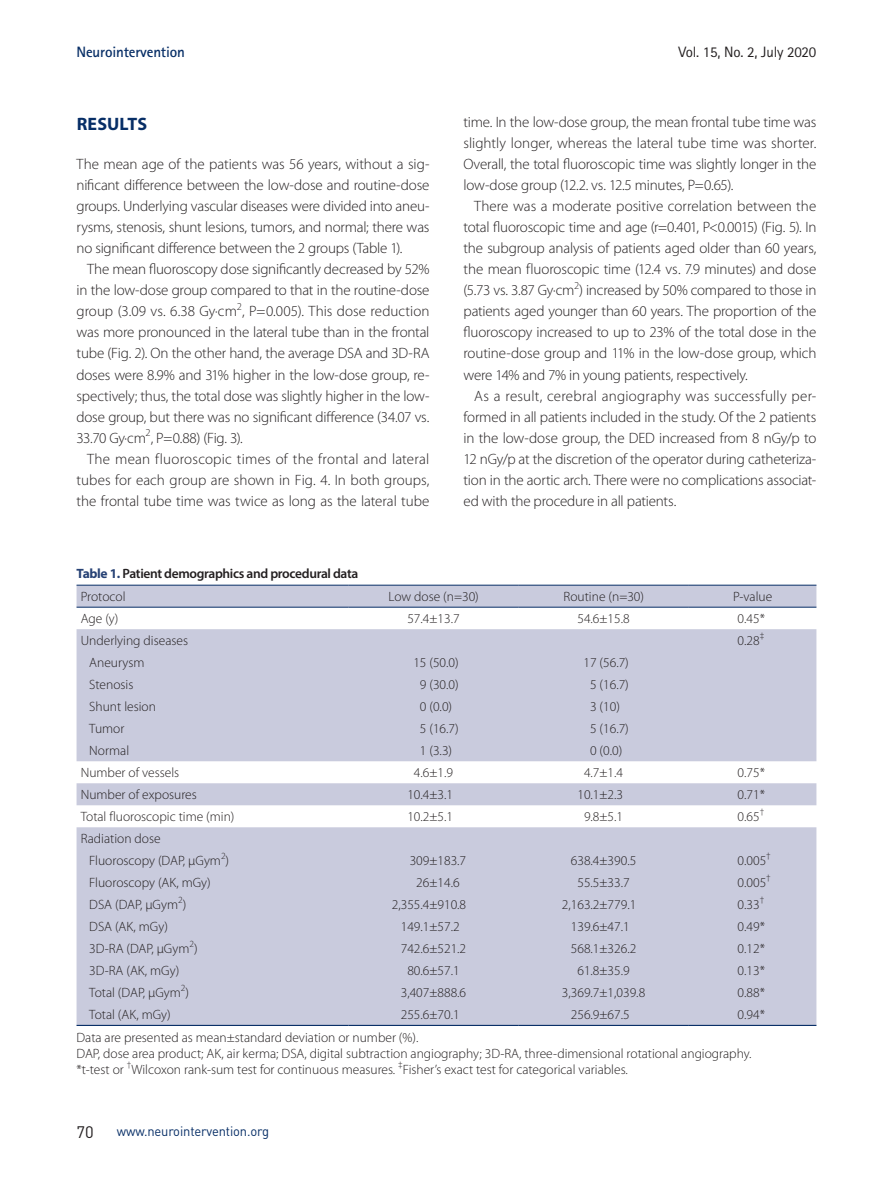
<style>
.page{position:relative;width:893px;height:1191px;background:#fff}
.page>*{position:absolute;margin:0;border:0;box-sizing:border-box;transform-origin:0 0}
.t1{font:700 18px "Myriad Pro";letter-spacing:.01em;color:#072e66}
.t2{font:16.5px "DIN Pro";color:#231f20}
.t3{font:300 15px/21px "Myriad Pro";letter-spacing:-.015em;color:#231f20;text-align:justify}
.t4{font:15px "Rotis Sans Serif Std";letter-spacing:-.01em;color:#231f20}
.t5{font:700 15px "Rotis Sans Serif Std";letter-spacing:-.01em;color:#072e66}
.t6{font:300 13.5px/16.2px "Myriad Pro";color:#231f20}
.t7{font:600 13.5px/22.4px "Myriad Pro";letter-spacing:-.025em;color:#231f20}
.t8{font:13.5px "DIN Pro";letter-spacing:-.01em;color:#072e66;scale:.96 1}
.s1{font-weight:700;color:#274275}
.s2{font-weight:300}
</style>
<div class="page">
<svg style="left:77px;top:586px;width:739px;height:438px;background:#d0d2e1"></svg>
<hr style="left:77px;top:585px;width:272px;height:1px;background:#072e66">
<hr style="left:349px;top:585px;width:170px;height:1px;background:#072e66">
<hr style="left:519px;top:585px;width:170px;height:1px;background:#072e66">
<hr style="left:689px;top:585px;width:127px;height:1px;background:#072e66">
<hr style="left:77px;top:607px;width:272px;height:1px;background:#072e66">
<hr style="left:349px;top:607px;width:170px;height:1px;background:#072e66">
<hr style="left:519px;top:607px;width:170px;height:1px;background:#072e66">
<hr style="left:689px;top:607px;width:127px;height:1px;background:#072e66">
<hr style="left:77px;top:1024px;width:272px;height:2px;background:#072e66">
<hr style="left:349px;top:1024px;width:170px;height:2px;background:#072e66">
<hr style="left:519px;top:1024px;width:170px;height:2px;background:#072e66">
<hr style="left:689px;top:1024px;width:127px;height:2px;background:#072e66">
<p class="t5" style="left:77px;top:43px;width:110px">neurointervention</p>
<p class="t4" style="left:679px;top:43px;width:139px">Vol. 15, No. 2, July 2020</p>
<p class="t1" style="left:77px;top:112px;width:72px">RESULTS</p>
<p class="t3" style="left:77px;top:154px;width:354px">The mean age of the patients was 56 years, without a sig&shy;nificant difference between the low-dose and routine-dose groups. Underlying vascular diseases were divided into aneu&shy;rysms, stenosis, shunt lesions, tumors, and normal; there was no significant difference between the 2 groups (Table 1).</p>
<p class="t3" style="left:77px;top:259px;width:354px;text-indent:11px">The mean fluoroscopy dose significantly decreased by 52% in the low-dose group compared to that in the routine-dose group (3.09 vs. 6.38 Gy·cm<sup>2</sup>, P=0.005). This dose reduction was more pronounced in the lateral tube than in the frontal tube (Fig. 2). On the other hand, the average DSA and 3D-RA doses were 8.9% and 31% higher in the low-dose group, re&shy;spectively; thus, the total dose was slightly higher in the low&shy;dose group, but there was no significant difference (34.07 vs.<br>33.70 Gy·cm<sup>2</sup>, P=0.88) (Fig. 3).</p>
<p class="t3" style="left:77px;top:448px;width:354px;text-indent:11px">The mean fluoroscopic times of the frontal and lateral tubes for each group are shown in Fig. 4. In both groups, the frontal tube time was twice as long as the lateral tube</p>
<p class="t3" style="left:463px;top:112px;width:354px">time. In the low-dose group, the mean frontal tube time was slightly longer, whereas the lateral tube time was shorter.<br>Overall, the total fluoroscopic time was slightly longer in the low-dose group (12.2. vs. 12.5 minutes, P=0.65).</p>
<p class="t3" style="left:463px;top:196px;width:354px;text-indent:11px">There was a moderate positive correlation between the total fluoroscopic time and age (r=0.401, P&lt;0.0015) (Fig. 5). In the subgroup analysis of patients aged older than 60 years, the mean fluoroscopic time (12.4 vs. 7.9 minutes) and dose (5.73 vs. 3.87 Gy·cm<sup>2</sup>) increased by 50% compared to those in patients aged younger than 60 years. The proportion of the fluoroscopy increased to up to 23% of the total dose in the routine-dose group and 11% in the low-dose group, which were 14% and 7% in young patients, respectively.</p>
<p class="t3" style="left:463px;top:385px;width:354px;text-indent:11px">As a result, cerebral angiography was successfully per&shy;formed in all patients included in the study. Of the 2 patients in the low-dose group, the DED increased from 8 nGy/p to 12 nGy/p at the discretion of the operator during catheteriza&shy;tion in the aortic arch. There were no complications associat&shy;ed with the procedure in all patients.</p>
<p class="t7" style="left:81px;top:562px;width:279px;text-indent:-4px"><span class="s1">Table 1.</span> Patient demographics and procedural data<br><span class="s2">Protocol</span></p>
<p class="t6" style="left:389px;top:588px;width:92px">Low dose (n=30)</p>
<p class="t6" style="left:563px;top:588px;width:82px">Routine (n=30)</p>
<p class="t6" style="left:733px;top:588px;width:41px">P-value</p>
<p class="t6" style="left:81px;top:610px;width:39px">Age (y)</p>
<p class="t6" style="left:407px;top:610px;width:54px">57.4±13.7</p>
<p class="t6" style="left:577px;top:610px;width:54px">54.6±15.8</p>
<p class="t6" style="left:738px;top:610px;width:29px">0.45*</p>
<p class="t6" style="left:81px;top:632px;width:109px">Underlying diseases</p>
<p class="t6" style="left:738px;top:632px;width:28px">0.28<sup>‡</sup></p>
<p class="t6" style="left:89px;top:654px;width:57px">Aneurysm</p>
<p class="t6" style="left:413px;top:654px;width:47px">15 (50.0)</p>
<p class="t6" style="left:583px;top:654px;width:47px">17 (56.7)</p>
<p class="t6" style="left:89px;top:676px;width:46px">Stenosis</p>
<p class="t6" style="left:420px;top:676px;width:40px">9 (30.0)</p>
<p class="t6" style="left:590px;top:676px;width:40px">5 (16.7)</p>
<p class="t6" style="left:89px;top:698px;width:68px">Shunt lesion</p>
<p class="t6" style="left:420px;top:698px;width:34px">0 (0.0)</p>
<p class="t6" style="left:590px;top:698px;width:31px">3 (10)</p>
<p class="t6" style="left:89px;top:720px;width:37px">Tumor</p>
<p class="t6" style="left:420px;top:720px;width:40px">5 (16.7)</p>
<p class="t6" style="left:590px;top:720px;width:40px">5 (16.7)</p>
<p class="t6" style="left:89px;top:742px;width:41px">Normal</p>
<p class="t6" style="left:420px;top:742px;width:34px">1 (3.3)</p>
<p class="t6" style="left:590px;top:742px;width:34px">0 (0.0)</p>
<p class="t6" style="left:81px;top:764px;width:100px">Number of vessels</p>
<p class="t6" style="left:414px;top:764px;width:41px">4.6±1.9</p>
<p class="t6" style="left:584px;top:764px;width:41px">4.7±1.4</p>
<p class="t6" style="left:738px;top:764px;width:29px">0.75*</p>
<p class="t6" style="left:81px;top:786px;width:118px">Number of exposures</p>
<p class="t6" style="left:407px;top:786px;width:47px">10.4±3.1</p>
<p class="t6" style="left:577px;top:786px;width:47px">10.1±2.3</p>
<p class="t6" style="left:738px;top:786px;width:29px">0.71*</p>
<p class="t6" style="left:81px;top:808px;width:155px">Total fluoroscopic time (min)</p>
<p class="t6" style="left:407px;top:808px;width:47px">10.2±5.1</p>
<p class="t6" style="left:584px;top:808px;width:41px">9.8±5.1</p>
<p class="t6" style="left:738px;top:808px;width:28px">0.65<sup>†</sup></p>
<p class="t6" style="left:89px;top:827px;width:141px;line-height:22px;text-indent:-9px">Radiation dose<br>Fluoroscopy (DAP, μGym<sup>2</sup>)</p>
<p class="t6" style="left:410px;top:852px;width:58px">309±183.7</p>
<p class="t6" style="left:571px;top:852px;width:67px">638.4±390.5</p>
<p class="t6" style="left:738px;top:852px;width:35px">0.005<sup>†</sup></p>
<p class="t6" style="left:89px;top:874px;width:123px">Fluoroscopy (AK, mGy)</p>
<p class="t6" style="left:416px;top:874px;width:45px">26±14.6</p>
<p class="t6" style="left:577px;top:874px;width:54px">55.5±33.7</p>
<p class="t6" style="left:738px;top:874px;width:35px">0.005<sup>†</sup></p>
<p class="t6" style="left:89px;top:896px;width:98px">DSA (DAP, μGym<sup>2</sup>)</p>
<p class="t6" style="left:392px;top:896px;width:76px">2,355.4±910.8</p>
<p class="t6" style="left:562px;top:896px;width:76px">2,163.2±779.1</p>
<p class="t6" style="left:738px;top:896px;width:28px">0.33<sup>†</sup></p>
<p class="t6" style="left:89px;top:918px;width:80px">DSA (AK, mGy)</p>
<p class="t6" style="left:401px;top:918px;width:60px">149.1±57.2</p>
<p class="t6" style="left:571px;top:918px;width:60px">139.6±47.1</p>
<p class="t6" style="left:738px;top:918px;width:29px">0.49*</p>
<p class="t6" style="left:89px;top:940px;width:110px">3D-RA (DAP, μGym<sup>2</sup>)</p>
<p class="t6" style="left:401px;top:940px;width:67px">742.6±521.2</p>
<p class="t6" style="left:571px;top:940px;width:67px">568.1±326.2</p>
<p class="t6" style="left:738px;top:940px;width:29px">0.12*</p>
<p class="t6" style="left:89px;top:962px;width:92px">3D-RA (AK, mGy)</p>
<p class="t6" style="left:407px;top:962px;width:54px">80.6±57.1</p>
<p class="t6" style="left:577px;top:962px;width:54px">61.8±35.9</p>
<p class="t6" style="left:738px;top:962px;width:29px">0.13*</p>
<p class="t6" style="left:89px;top:984px;width:101px">Total (DAP, μGym<sup>2</sup>)</p>
<p class="t6" style="left:401px;top:984px;width:67px">3,407±888.6</p>
<p class="t6" style="left:562px;top:984px;width:85px">3,369.7±1,039.8</p>
<p class="t6" style="left:738px;top:984px;width:29px">0.88*</p>
<p class="t6" style="left:89px;top:1006px;width:83px">Total (AK, mGy)</p>
<p class="t6" style="left:401px;top:1006px;width:60px">255.6±70.1</p>
<p class="t6" style="left:571px;top:1006px;width:60px">256.9±67.5</p>
<p class="t6" style="left:738px;top:1006px;width:29px">0.94*</p>
<p class="t6" style="left:77px;top:1029px;width:677px">Data are presented as mean±standard deviation or number (%).<br>DAP, dose area product; AK, air kerma; DSA, digital subtraction angiography; 3D-RA, three-dimensional rotational angiography. *t-test or <sup>†</sup>Wilcoxon rank-sum test for continuous measures. <sup>‡</sup>Fisher’s exact test for categorical variables.</p>
<p class="t2" style="left:77px;top:1120px;width:19px">70</p>
<p class="t8" style="left:117px;top:1122px;width:160px">www.neurointervention.org</p>
</div>
